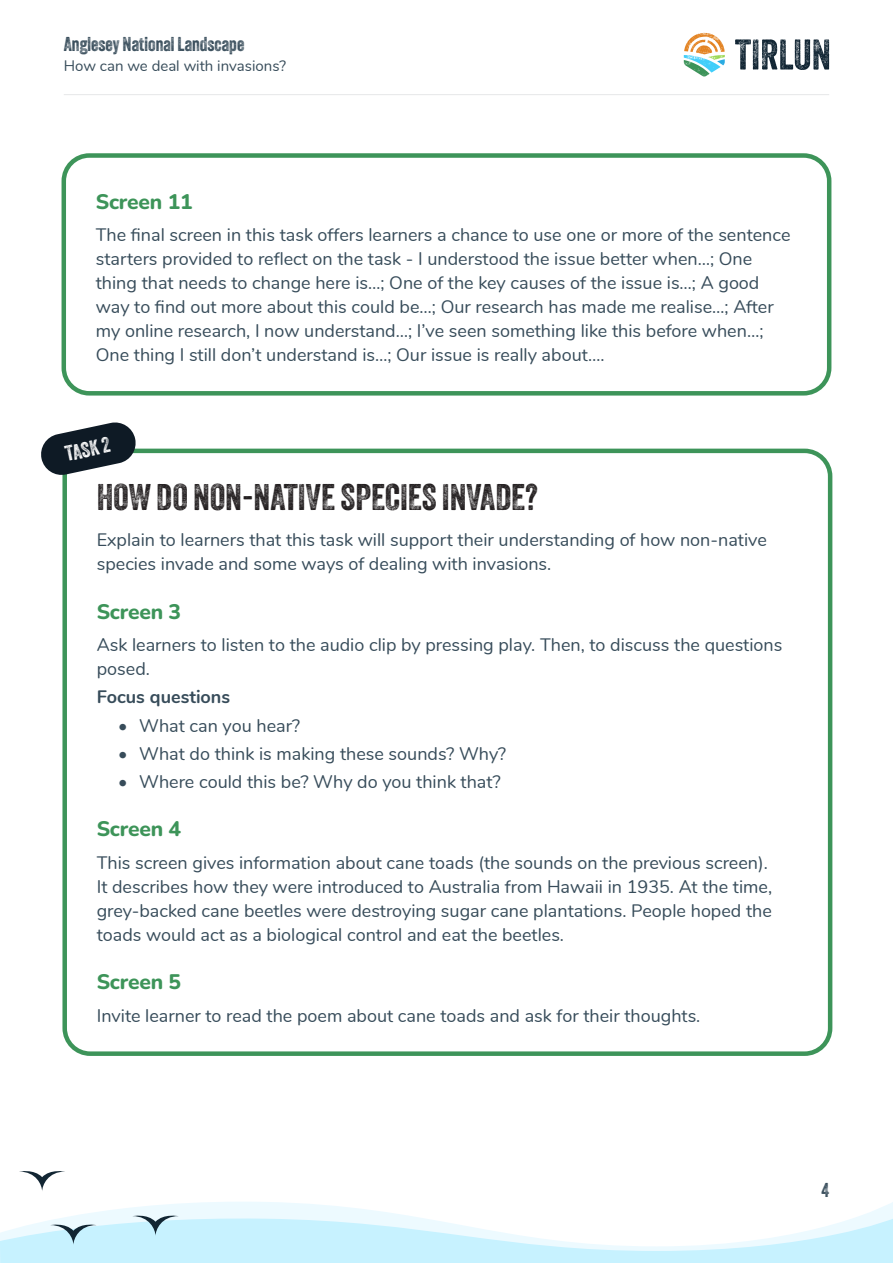
<style>
.page{position:relative;width:893px;height:1263px;background:#fff}
.page>*{position:absolute;margin:0;border:0;box-sizing:border-box;transform-origin:0 0}
.Page_sub_heading{font:36px "Veneer Two";color:#231f20}
.Page_section_heading{font:800 21px "Nunito";letter-spacing:-.01em;color:#3d9459}
.Key_activity_heading{font:21px "Veneer Two";color:#fff}
.t1{font:19.5px "Veneer Two";color:#374c5a}
.Body_text{font:18px/24px "Nunito";color:#374c5a}
.Body_text-2{font:700 18px "Nunito";color:#374c5a}
.t2{font:15px "Nunito";color:#374c5a}
</style>
<div class="page">
<svg style="left:735px;top:39px;width:94px;height:31px"></svg>
<svg style="left:684px;top:33px;width:41px;height:44px"></svg>
<hr style="left:64px;top:94px;width:765px;height:1px;background:#e6e7e9">
<svg style="left:93px;top:1202px;width:800px;height:11px"></svg>
<svg style="left:19px;top:1171px;width:46px;height:20px"></svg>
<svg style="left:0;top:1213px;width:893px;height:50px"></svg>
<div style="left:62px;top:153px;width:769px;height:243px;border:4px solid #3d9459;border-radius:26px"></div>
<div style="left:62px;top:449px;width:770px;height:607px;border:4px solid #3d9459;border-radius:26px"></div>
<svg style="left:41px;top:422px;width:96px;height:55px"></svg>
<p class="t1" style="left:64px;top:32px;width:182px">Anglesey National Landscape</p>
<p class="t2" style="left:64px;top:54px;width:224px">How can we deal with invasions?</p>
<p class="Page_section_heading" style="left:96px;top:186px;width:98px">Screen 11</p>
<p class="Body_text" style="left:96px;top:222px;width:696px">The final screen in this task offers learners a chance to use one or more of the sentence starters provided to reflect on the task - I understood the issue better when…; One thing that needs to change here is…; One of the key causes of the issue is…; A good way to find out more about this could be…; Our research has made me realise…; After my online research, I now understand…; I’ve seen something like this before when…; One thing I still don’t understand is…; Our issue is really about….</p>
<p class="Key_activity_heading" style="left:63px;top:441px;width:47px;rotate:-12deg">TASK 2</p>
<p class="Page_sub_heading" style="left:97px;top:475px;width:442px">HOW DO NON-NATIVE SPECIES INVADE?</p>
<p class="Body_text" style="left:97px;top:527px;width:672px">Explain to learners that this task will support their understanding of how non-native species invade and some ways of dealing with invasions.</p>
<p class="Page_section_heading" style="left:97px;top:596px;width:86px">Screen 3</p>
<p class="Body_text" style="left:97px;top:632px;width:687px">Ask learners to listen to the audio clip by pressing play. Then, to discuss the questions posed.</p>
<p class="Body_text-2" style="left:97px;top:684px;width:135px">Focus questions</p>
<p class="Body_text" style="left:118px;top:712px;width:184px">• What can you hear?</p>
<p class="Body_text" style="left:118px;top:740px;width:390px">• What do think is making these sounds? Why?</p>
<p class="Body_text" style="left:118px;top:769px;width:384px">• Where could this be? Why do you think that?</p>
<p class="Page_section_heading" style="left:97px;top:814px;width:86px">Screen 4</p>
<p class="Body_text" style="left:97px;top:850px;width:677px">This screen gives information about cane toads (the sounds on the previous screen).<br>It describes how they were introduced to Australia from Hawaii in 1935. At the time, grey-backed cane beetles were destroying sugar cane plantations. People hoped the toads would act as a biological control and eat the beetles.</p>
<p class="Page_section_heading" style="left:97px;top:967px;width:86px">Screen 5</p>
<p class="Body_text" style="left:97px;top:1002px;width:605px">Invite learner to read the poem about cane toads and ask for their thoughts.</p>
<p class="t1" style="left:821px;top:1178px;width:9px">4</p>
</div>
